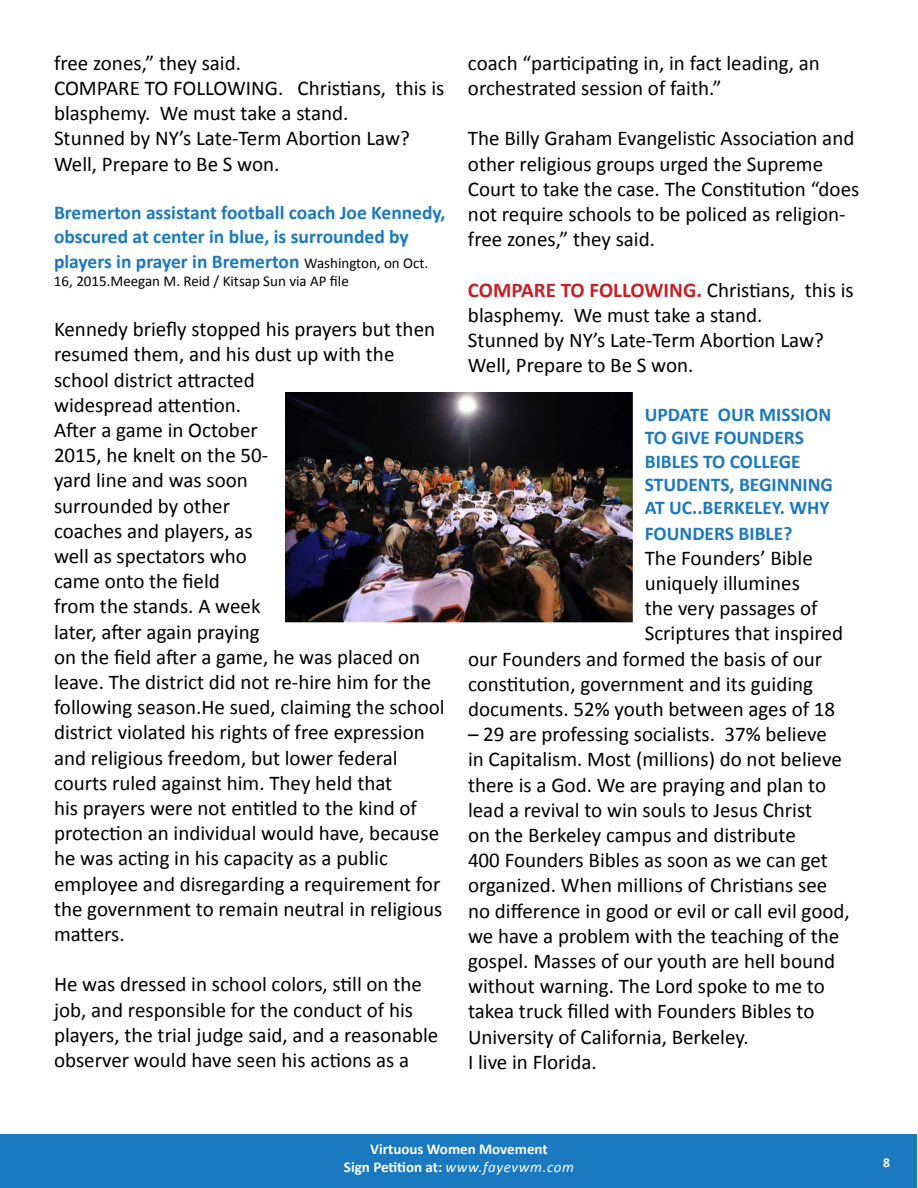
<style>
.page{position:relative;width:918px;height:1188px;background:#fff}
.page>*{position:absolute;margin:0;border:0;box-sizing:border-box;transform-origin:0 0}
.t1{font:21px/25.2px "Calibri";color:#000}
.t2{font:700 19.5px/23.4px "Calibri";color:#1a79bf}
.t3{font:700 15px/18px "Calibri";color:#fff;text-align:center}
.t4{font:15px "Calibri";color:#000}
.t5{font:700 13.5px "Calibri";color:#fff}
.s1{font-weight:400;font-size:15px;color:#000}
.s2{font-weight:700;color:#c52026}
.s3{font-weight:400;font-style:italic}
</style>
<div class="page">
<div style="left:1px;top:1134px;width:916px;height:53px;background:#1a79bf"></div>
<img style="left:285px;top:392px;width:348px;height:230px">
<p class="t1" style="left:54px;top:50px;width:392px">free zones,” they said.<br>COMPARE TO FOLLOWING. Christians, this is blasphemy. We must take a stand.<br>Stunned by NY’s Late-Term Abortion Law?<br>Well, Prepare to Be S won.</p>
<p class="t2" style="left:54px;top:201px;width:393px">Bremerton assistant football coach Joe Kennedy, obscured at center in blue, is surrounded by</p>
<p class="t2" style="left:54px;top:250px;width:376px">players in prayer in Bremerton <span class="s1">Washington, on Oct.</span></p>
<p class="t4" style="left:54px;top:271px;width:296px">16, 2015.Meegan M. Reid / Kitsap Sun via AP file</p>
<p class="t1" style="left:54px;top:317px;width:392px">Kennedy briefly stopped his prayers but then resumed them, and his dust up with the school district attracted<br>widespread attention.<br>After a game in October<br>2015, he knelt on the 50-<br>yard line and was soon<br>surrounded by other<br>coaches and players, as<br>well as spectators who<br>came onto the field<br>from the stands. A week<br>later, after again praying<br>on the field after a game, he was placed on leave. The district did not re-hire him for the following season.He sued, claiming the school district violated his rights of free expression and religious freedom, but lower federal courts ruled against him. They held that<br>his prayers were not entitled to the kind of protection an individual would have, because he was acting in his capacity as a public employee and disregarding a requirement for the government to remain neutral in religious matters.</p>
<p class="t1" style="left:54px;top:972px;width:386px">He was dressed in school colors, still on the job, and responsible for the conduct of his players, the trial judge said, and a reasonable observer would have seen his actions as a</p>
<p class="t1" style="left:468px;top:50px;width:353px">coach “participating in, in fact leading, an orchestrated session of faith.”</p>
<p class="t1" style="left:468px;top:126px;width:393px">The Billy Graham Evangelistic Association and other religious groups urged the Supreme Court to take the case. The Constitution “does not require schools to be policed as religion&shy;free zones,” they said.</p>
<p class="t1" style="left:468px;top:277px;width:387px"><span class="s2">COMPARE TO FOLLOWING.</span> Christians, this is blasphemy. We must take a stand.<br>Stunned by NY’s Late-Term Abortion Law?<br>Well, Prepare to Be S won.</p>
<p class="t2" style="left:645px;top:403px;width:190px">UPDATE OUR MISSION<br>TO GIVE FOUNDERS<br>BIBLES TO COLLEGE<br>STUDENTS, BEGINNING<br>AT UC..BERKELEY. WHY</p>
<p class="t2" style="left:645px;top:521px;width:149px">FOUNDERS BIBLE?</p>
<p class="t1" style="left:645px;top:545px;width:170px">The Founders’ Bible</p>
<p class="t1" style="left:645px;top:570px;width:157px">uniquely illumines</p>
<p class="t1" style="left:645px;top:596px;width:174px">the very passages of</p>
<p class="t1" style="left:645px;top:621px;width:200px">Scriptures that inspired</p>
<p class="t1" style="left:468px;top:646px;width:356px">our Founders and formed the basis of our</p>
<p class="t1" style="left:468px;top:671px;width:347px">constitution, government and its guiding</p>
<p class="t1" style="left:468px;top:696px;width:369px">documents. 52% youth between ages of 18</p>
<p class="t1" style="left:468px;top:722px;width:383px">– 29 are professing socialists. 37% believe<br>in Capitalism. Most (millions) do not believe there is a God. We are praying and plan to lead a revival to win souls to Jesus Christ<br>on the Berkeley campus and distribute<br>400 Founders Bibles as soon as we can get organized. When millions of Christians see no difference in good or evil or call evil good, we have a problem with the teaching of the gospel. Masses of our youth are hell bound without warning. The Lord spoke to me to takea truck filled with Founders Bibles to University of California, Berkeley.<br>I live in Florida.</p>
<p class="t3" style="left:344px;top:1140px;width:231px">Virtuous Women Movement<br>Sign Petition at: <span class="s3">www.fayevwm.com</span></p>
<p class="t5" style="left:883px;top:1154px;width:8px">8</p>
</div>
